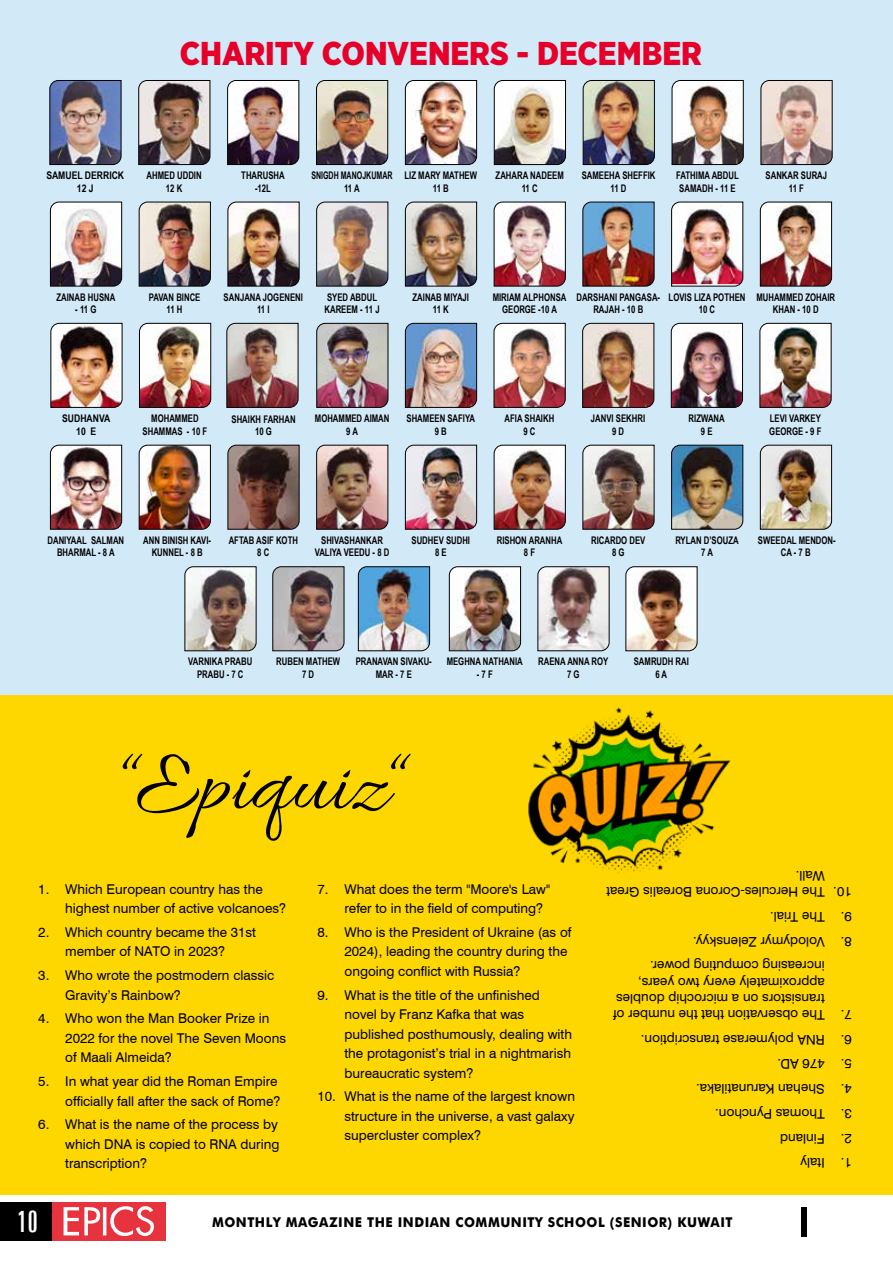
<style>
.page{position:relative;width:893px;height:1263px;background:#fff}
.page>*{position:absolute;margin:0;border:0;box-sizing:border-box;transform-origin:0 0}
.t1{font:88.5px "Allura";color:#000}
.t2{font:900 33px "Gotham Narrow";color:#e60029}
.t3{font:extra-condensed 30px "Zurich BT";color:#fff}
.t4{font:13.5px/19.5px "Swiss 721 BT";color:#000}
.t5{font:700 13.5px "Futura";letter-spacing:.04em;color:#000;scale:.95 1}
.t6{font:700 10.5px/12.6px "Arial Narrow";color:#000;text-align:center;scale:.9 1}
.t7{font:700 10.5px/12.6px "Arial Narrow";color:#000;text-align:center}
.t8{font:700 10.5px/12.6px "Arial Narrow";color:#000;text-align:center;scale:.82 1}
</style>
<div class="page">
<div style="left:0;top:0;width:893px;height:695px;background:#d2e9f8"></div>
<img style="left:493px;top:80px;width:73px;height:85px">
<img style="left:316px;top:80px;width:72px;height:85px">
<img style="left:671px;top:80px;width:73px;height:85px">
<img style="left:582px;top:80px;width:73px;height:85px">
<img style="left:405px;top:80px;width:72px;height:85px">
<img style="left:760px;top:80px;width:73px;height:85px">
<img style="left:49px;top:80px;width:73px;height:85px">
<img style="left:138px;top:80px;width:73px;height:85px">
<img style="left:227px;top:80px;width:73px;height:85px">
<img style="left:50px;top:201px;width:72px;height:86px">
<img style="left:138px;top:201px;width:73px;height:86px">
<img style="left:316px;top:201px;width:73px;height:86px">
<img style="left:227px;top:201px;width:73px;height:86px">
<img style="left:405px;top:201px;width:72px;height:86px">
<img style="left:493px;top:201px;width:73px;height:86px">
<img style="left:671px;top:201px;width:73px;height:86px">
<img style="left:760px;top:201px;width:72px;height:86px">
<img style="left:582px;top:201px;width:73px;height:86px">
<img style="left:184px;top:566px;width:73px;height:85px">
<img style="left:449px;top:566px;width:72px;height:85px">
<svg style="left:537px;top:566px;width:73px;height:85px;background:#b2a6a5"></svg>
<img style="left:625px;top:566px;width:73px;height:85px">
<img style="left:272px;top:566px;width:73px;height:85px">
<img style="left:358px;top:566px;width:72px;height:85px">
<img style="left:316px;top:323px;width:73px;height:85px">
<img style="left:50px;top:323px;width:73px;height:85px">
<img style="left:405px;top:323px;width:72px;height:85px">
<img style="left:493px;top:323px;width:73px;height:85px">
<img style="left:670px;top:323px;width:73px;height:85px">
<img style="left:759px;top:323px;width:73px;height:85px">
<img style="left:582px;top:323px;width:73px;height:85px">
<img style="left:139px;top:323px;width:72px;height:85px">
<img style="left:226px;top:323px;width:73px;height:85px">
<img style="left:50px;top:444px;width:72px;height:86px">
<svg style="left:227px;top:444px;width:73px;height:86px;background:#674d48"></svg>
<img style="left:316px;top:444px;width:73px;height:86px">
<img style="left:582px;top:444px;width:73px;height:86px">
<img style="left:671px;top:444px;width:73px;height:86px">
<img style="left:405px;top:444px;width:72px;height:86px">
<img style="left:493px;top:444px;width:73px;height:86px">
<img style="left:760px;top:444px;width:72px;height:86px">
<img style="left:138px;top:444px;width:73px;height:86px">
<div style="left:0;top:695px;width:893px;height:500px;background:#ffd700"></div>
<img style="left:528px;top:707px;width:203px;height:166px">
<div style="left:0;top:1202px;width:53px;height:39px;background:#000"></div>
<div style="left:53px;top:1202px;width:113px;height:39px;background:#e7333d"></div>
<svg style="left:64px;top:1206px;width:90px;height:30px"></svg>
<div style="left:801px;top:1207px;width:6px;height:29px;background:#000"></div>
<h2 class="t2" style="left:180px;top:31px;width:524px">CHARITY CONVENERS - DECEMBER</h2>
<p class="t7" style="left:46px;top:169px;width:79px">SAMUEL DERRICK<br>12 J</p>
<p class="t6" style="left:147px;top:169px;width:63px">AHMED UDDIN<br>12 K</p>
<p class="t6" style="left:241px;top:169px;width:50px">THARUSHA -12L</p>
<p class="t8" style="left:311px;top:169px;width:101px">SNIGDH MANOJKUMAR<br>11 A</p>
<p class="t6" style="left:676px;top:169px;width:71px;text-align:left">FATHIMA ABDUL<br>SAMADH - 11 E</p>
<p class="t6" style="left:404px;top:169px;width:82px">LIZ MARY MATHEW<br>11 B</p>
<p class="t6" style="left:766px;top:169px;width:70px">SANKAR SURAJ<br>11 F</p>
<p class="t6" style="left:582px;top:169px;width:83px">SAMEEHA SHEFFIK<br>11 D</p>
<p class="t6" style="left:496px;top:169px;width:77px">ZAHARA NADEEM<br>11 C</p>
<p class="t6" style="left:56px;top:290px;width:67px">ZAINAB HUSNA</p>
<p class="t6" style="left:75px;top:303px;width:25px">- 11 G</p>
<p class="t6" style="left:149px;top:290px;width:59px">PAVAN BINCE<br>11 H</p>
<p class="t6" style="left:324px;top:290px;width:63px;text-align:left">SYED ABDUL<br>KAREEM - 11 J</p>
<p class="t6" style="left:224px;top:290px;width:90px">SANJANA JOGENENI<br>11 I</p>
<p class="t6" style="left:413px;top:290px;width:64px">ZAINAB MIYAJI<br>11 K</p>
<p class="t6" style="left:493px;top:290px;width:83px">MIRIAM ALPHONSA<br>GEORGE -10 A</p>
<p class="t6" style="left:669px;top:290px;width:87px">LOVIS LIZA POTHEN<br>10 C</p>
<p class="t6" style="left:756px;top:290px;width:89px">MUHAMMED ZOHAIR<br>KHAN - 10 D</p>
<p class="t6" style="left:576px;top:290px;width:95px">DARSHANI PANGASA-<br>RAJAH - 10 B</p>
<p class="t7" style="left:62px;top:411px;width:50px">SUDHANVA<br>10 E</p>
<p class="t6" style="left:406px;top:411px;width:78px">SHAMEEN SAFIYA<br>9 B</p>
<p class="t6" style="left:505px;top:411px;width:57px">AFIA SHAIKH<br>9 C</p>
<p class="t6" style="left:689px;top:411px;width:42px">RIZWANA<br>9 E</p>
<p class="t6" style="left:769px;top:411px;width:59px;text-align:left">LEVI VARKEY<br>GEORGE - 9 F</p>
<p class="t6" style="left:143px;top:411px;width:73px">MOHAMMED<br>SHAMMAS - 10 F</p>
<p class="t6" style="left:231px;top:412px;width:73px">SHAIKH FARHAN<br>10 G</p>
<p class="t6" style="left:315px;top:411px;width:84px">MOHAMMED AIMAN<br>9 A</p>
<p class="t6" style="left:591px;top:411px;width:62px">JANVI SEKHRI<br>9 D</p>
<p class="t6" style="left:143px;top:533px;width:77px">ANN BINISH KAVI-<br>KUNNEL - 8 B</p>
<p class="t6" style="left:48px;top:533px;width:87px">DANIYAAL SALMAN<br>BHARMAL - 8 A</p>
<p class="t6" style="left:229px;top:533px;width:79px">AFTAB ASIF KOTH<br>8 C</p>
<p class="t6" style="left:315px;top:533px;width:84px">SHIVASHANKAR<br>VALIYA VEEDU - 8 D</p>
<p class="t6" style="left:591px;top:533px;width:62px">RICARDO DEV<br>8 G</p>
<p class="t6" style="left:675px;top:533px;width:72px">RYLAN D’SOUZA<br>7 A</p>
<p class="t6" style="left:412px;top:533px;width:67px">SUDHEV SUDHI<br>8 E</p>
<p class="t6" style="left:497px;top:533px;width:74px">RISHON ARANHA<br>8 F</p>
<p class="t6" style="left:758px;top:533px;width:88px">SWEEDAL MENDON-<br>CA - 7 B</p>
<p class="t6" style="left:188px;top:655px;width:73px">VARNIKA PRABU<br>PRABU - 7 C</p>
<p class="t6" style="left:447px;top:655px;width:86px">MEGHNA NATHANIA</p>
<p class="t6" style="left:276px;top:655px;width:73px">RUBEN MATHEW<br>7 D</p>
<p class="t6" style="left:356px;top:655px;width:86px">PRANAVAN SIVAKU-<br>MAR - 7 E</p>
<p class="t6" style="left:477px;top:667px;width:19px">- 7 F</p>
<p class="t6" style="left:538px;top:655px;width:79px">RAENA ANNA ROY<br>7 G</p>
<p class="t6" style="left:634px;top:655px;width:63px">SAMRUDH RAI<br>6 A</p>
<h1 class="t1" style="left:120px;top:736px;width:284px">“Epiquiz“</h1>
<p class="t4" style="left:825px;top:886px;width:31px;rotate:-180deg">Wall.</p>
<p class="t4" style="left:65px;top:879px;width:222px;text-indent:-27px">1. Which European country has the highest number of active volcanoes?</p>
<p class="t4" style="left:38px;top:922px;width:219px;text-align:center">2. Which country became the 31st member of NATO in 2023?</p>
<p class="t4" style="left:65px;top:965px;width:211px;text-indent:-27px">3. Who wrote the postmodern classic<br>Gravity’s Rainbow?</p>
<p class="t4" style="left:65px;top:1008px;width:222px;text-indent:-27px">4. Who won the Man Booker Prize in<br>2022 for the novel The Seven Moons of Maali Almeida?</p>
<p class="t4" style="left:38px;top:1071px;width:244px;text-align:right">5. In what year did the Roman Empire officially fall after the sack of Rome?</p>
<p class="t4" style="left:65px;top:1114px;width:216px;text-align:justify;text-indent:-27px">6. What is the name of the process by which DNA is copied to RNA during transcription?</p>
<p class="t4" style="left:344px;top:878px;width:207px;text-indent:-27px">7. What does the term "Moore's Law" refer to in the field of computing?</p>
<p class="t4" style="left:344px;top:922px;width:228px;text-indent:-27px">8. Who is the President of Ukraine (as of<br>2024), leading the country during the ongoing conflict with Russia?</p>
<p class="t4" style="left:344px;top:984px;width:229px;text-indent:-27px">9. What is the title of the unfinished novel by Franz Kafka that was published posthumously, dealing with the protagonist’s trial in a nightmarish bureaucratic system?</p>
<p class="t4" style="left:344px;top:1086px;width:232px;text-align:justify;text-indent:-27px">10. What is the name of the largest known structure in the universe, a vast galaxy supercluster complex?</p>
<p class="t4" style="left:825px;top:902px;width:220px;rotate:-180deg">The Hercules-Corona Borealis Great</p>
<p class="t4" style="left:852px;top:902px;width:20px;rotate:-180deg">10.</p>
<p class="t4" style="left:825px;top:927px;width:56px;rotate:-180deg">The Trial.</p>
<p class="t4" style="left:852px;top:927px;width:13px;rotate:-180deg">9.</p>
<p class="t4" style="left:825px;top:952px;width:133px;rotate:-180deg">Volodymyr Zelenskyy.</p>
<p class="t4" style="left:852px;top:952px;width:13px;rotate:-180deg">8.</p>
<p class="t4" style="left:825px;top:1007px;width:210px;line-height:16.2px;rotate:-180deg">transistors on a microchip doubles approximately every two years, increasing computing power.</p>
<p class="t4" style="left:825px;top:1025px;width:213px;rotate:-180deg">The observation that the number of</p>
<p class="t4" style="left:852px;top:1025px;width:13px;rotate:-180deg">7.</p>
<p class="t4" style="left:825px;top:1050px;width:185px;rotate:-180deg">RNA polymerase transcription.</p>
<p class="t4" style="left:852px;top:1050px;width:13px;rotate:-180deg">6.</p>
<p class="t4" style="left:825px;top:1074px;width:49px;rotate:-180deg">476 AD.</p>
<p class="t4" style="left:852px;top:1074px;width:13px;rotate:-180deg">5.</p>
<p class="t4" style="left:825px;top:1099px;width:130px;rotate:-180deg">Shehan Karunatilaka.</p>
<p class="t4" style="left:852px;top:1099px;width:13px;rotate:-180deg">4.</p>
<p class="t4" style="left:825px;top:1124px;width:111px;rotate:-180deg">Thomas Pynchon.</p>
<p class="t4" style="left:852px;top:1124px;width:13px;rotate:-180deg">3.</p>
<p class="t4" style="left:825px;top:1148px;width:46px;rotate:-180deg">Finland</p>
<p class="t4" style="left:852px;top:1148px;width:13px;rotate:-180deg">2.</p>
<p class="t4" style="left:825px;top:1173px;width:26px;rotate:-180deg">Italy</p>
<p class="t4" style="left:852px;top:1173px;width:13px;rotate:-180deg">1.</p>
<h3 class="t3" style="left:17px;top:1204px;width:23px">10</h3>
<p class="t5" style="left:212px;top:1212px;width:549px">MONTHLY MAGAZINE THE INDIAN COMMUNITY SCHOOL (SENIOR) KUWAIT</p>
</div>
